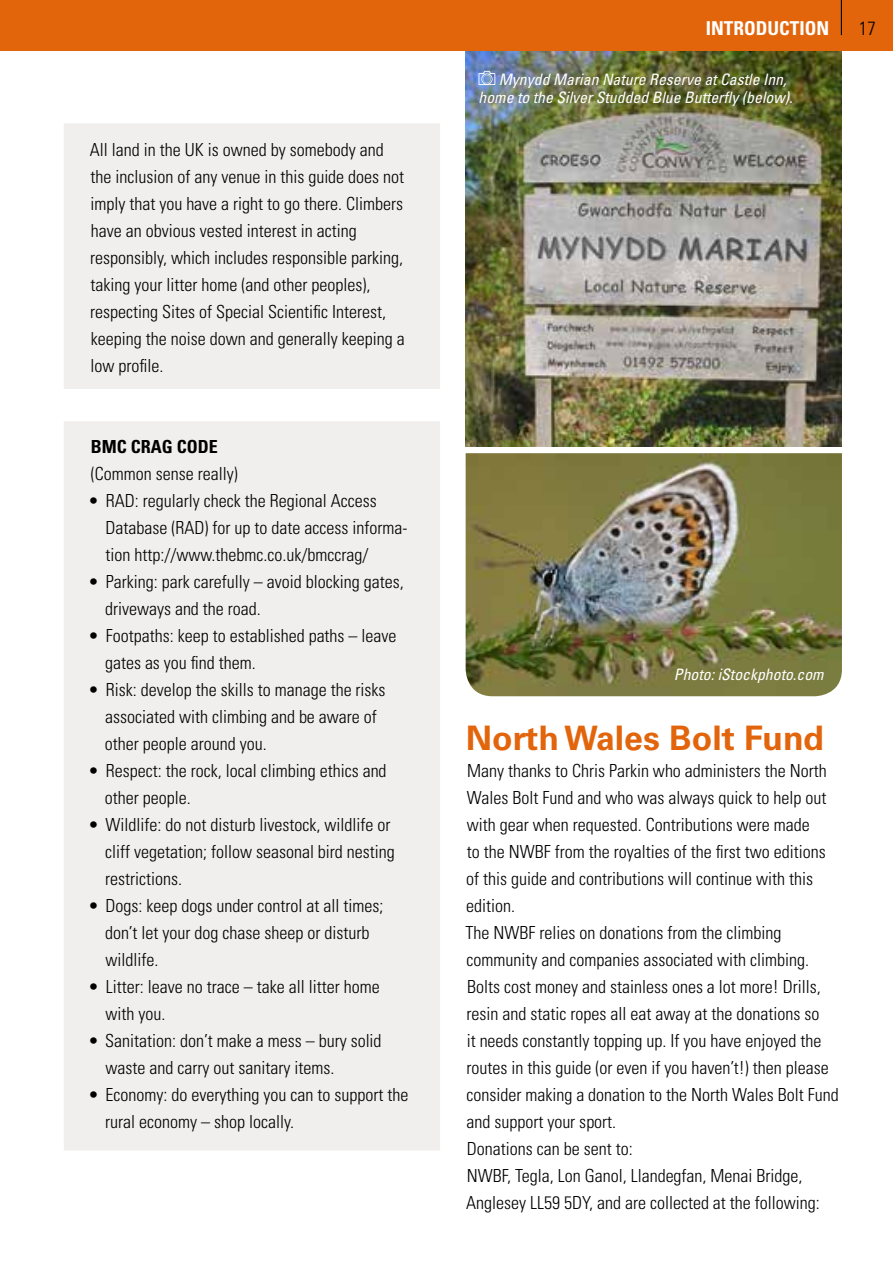
<style>
.page{position:relative;width:893px;height:1276px;background:#fff}
.page>*{position:absolute;margin:0;border:0;box-sizing:border-box;transform-origin:0 0}
.t1{font:700 33.75px "Univers LT Std";color:#e2650c}
.t2{font:700 condensed 19.12px "Univers LT Std";color:#fff}
.t3{font:300 condensed 19.12px "Univers LT Std";color:#000}
.t4{font:300 condensed 18px/27px "Univers LT Std";color:#000}
.t5{font:700 condensed 18px "Univers LT Std";color:#000}
.t6{font:italic condensed 15.75px/18px "Univers LT Std";color:#fff}
</style>
<div class="page">
<div style="left:0;top:0;width:893px;height:51px;background:#e2650c"></div>
<hr style="left:841px;top:0;width:1px;height:35px;background:#000">
<div style="left:64px;top:123px;width:376px;height:266px;background:#f1efed"></div>
<div style="left:64px;top:421px;width:376px;height:729px;background:#f1efed"></div>
<img style="left:466px;top:453px;width:376px;height:243px">
<img style="left:466px;top:51px;width:376px;height:396px">
<svg style="left:479px;top:71px;width:16px;height:14px"></svg>
<p class="t4" style="left:90px;top:136px;width:316px">All land in the UK is owned by somebody and the inclusion of any venue in this guide does not imply that you have a right to go there. Climbers have an obvious vested interest in acting responsibly, which includes responsible parking, taking your litter home (and other peoples), respecting Sites of Special Scientific Interest, keeping the noise down and generally keeping a low profile.</p>
<p class="t5" style="left:91px;top:436px;width:13px">BMC</p>
<p class="t5" style="left:131px;top:436px;width:89px">CRAG CODE</p>
<p class="t4" style="left:91px;top:460px;width:148px">(Common sense really)</p>
<p class="t4" style="left:105px;top:487px;width:304px;text-indent:-17px">• RAD: regularly check the Regional Access<br>Database (RAD) for up to date access informa&shy;tion http://www.thebmc.co.uk/bmccrag/</p>
<p class="t4" style="left:105px;top:568px;width:300px;text-indent:-17px">• Parking: park carefully – avoid blocking gates, driveways and the road.</p>
<p class="t4" style="left:105px;top:622px;width:293px;text-indent:-17px">• Footpaths: keep to established paths – leave gates as you find them.</p>
<p class="t4" style="left:105px;top:676px;width:282px;text-indent:-17px">• Risk: develop the skills to manage the risks associated with climbing and be aware of other people around you.</p>
<p class="t4" style="left:105px;top:757px;width:283px;text-indent:-17px">• Respect: the rock, local climbing ethics and other people.</p>
<p class="t4" style="left:105px;top:811px;width:291px;text-indent:-17px">• Wildlife: do not disturb livestock, wildlife or cliff vegetation; follow seasonal bird nesting restrictions.</p>
<p class="t4" style="left:105px;top:892px;width:280px;text-indent:-17px">• Dogs: keep dogs under control at all times; don’t let your dog chase sheep or disturb wildlife.</p>
<p class="t4" style="left:106px;top:973px;width:276px;text-indent:-17px">• Litter: leave no trace – take all litter home with you.</p>
<p class="t4" style="left:106px;top:1027px;width:278px;text-indent:-17px">• Sanitation: don’t make a mess – bury solid waste and carry out sanitary items.</p>
<p class="t4" style="left:105px;top:1081px;width:305px;text-indent:-17px">• Economy: do everything you can to support the rural economy – shop locally.</p>
<p class="t2" style="left:706px;top:17px;width:122px">INTRODUCTION</p>
<p class="t3" style="left:859px;top:17px;width:18px">17</p>
<p class="t6" style="left:479px;top:70px;width:316px;text-indent:20px">Mynydd Marian Nature Reserve at Castle Inn, home to the Silver Studded Blue Butterfly (below).</p>
<p class="t6" style="left:674px;top:665px;width:151px">Photo: iStockphoto.com</p>
<h1 class="t1" style="left:466px;top:718px;width:360px">North Wales Bolt Fund</h1>
<p class="t4" style="left:465px;top:757px;width:375px">Many thanks to Chris Parkin who administers the North Wales Bolt Fund and who was always quick to help out with gear when requested. Contributions were made<br>to the NWBF from the royalties of the first two editions of this guide and contributions will continue with this edition.<br>The NWBF relies on donations from the climbing community and companies associated with climbing.<br>Bolts cost money and stainless ones a lot more! Drills, resin and static ropes all eat away at the donations so<br>it needs constantly topping up. If you have enjoyed the routes in this guide (or even if you haven’t!) then please consider making a donation to the North Wales Bolt Fund and support your sport.<br>Donations can be sent to:<br>NWBF, Tegla, Lon Ganol, Llandegfan, Menai Bridge, Anglesey LL59 5DY, and are collected at the following:</p>
</div>
